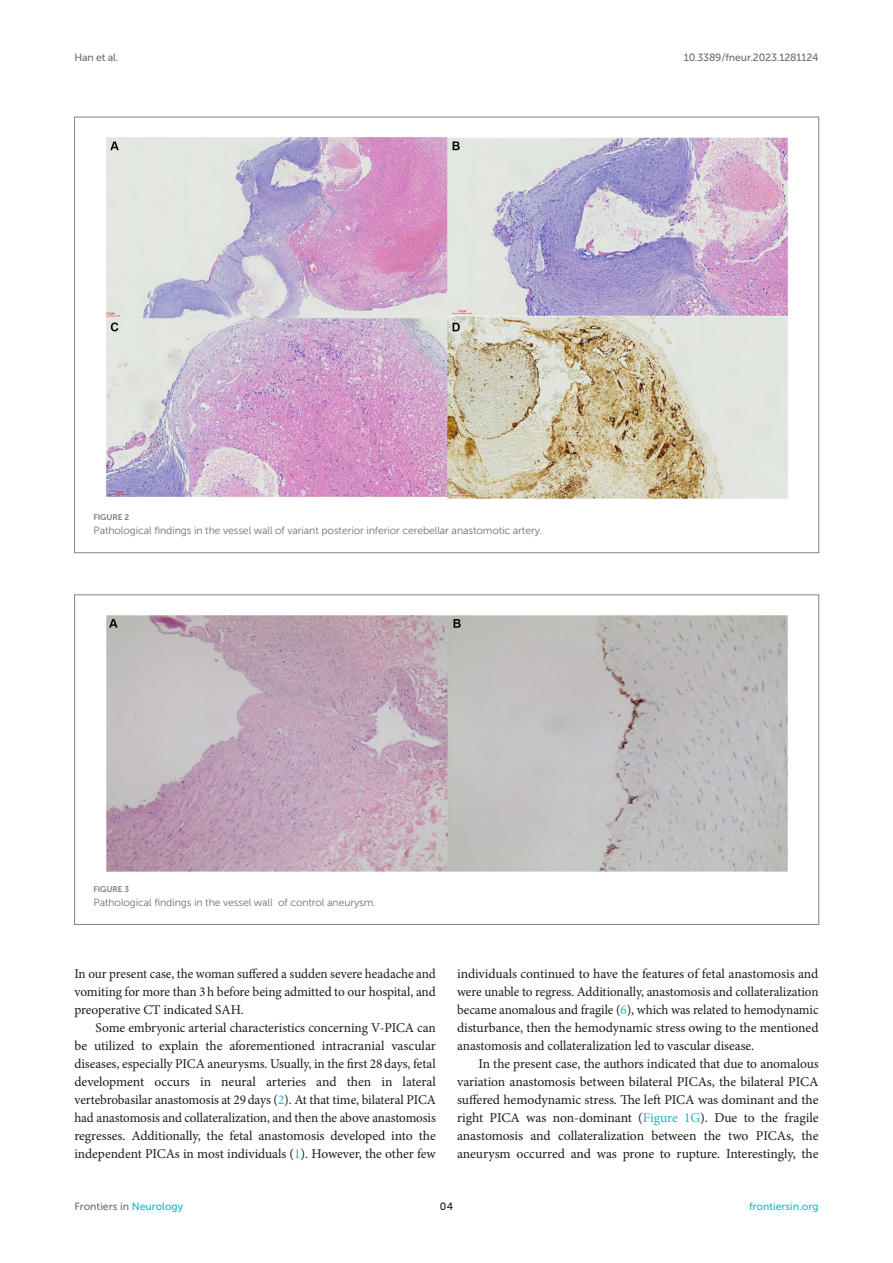
<style>
.page{position:relative;width:893px;height:1263px;background:#fff}
.page>*{position:absolute;margin:0;border:0;box-sizing:border-box;transform-origin:0 0}
.TEXT{font:13.5px/18px "Minion Pro";letter-spacing:-.005em;color:#1b1c1b;text-align:justify}
.TEXT_FLUSH{font:13.5px/18px "Minion Pro";letter-spacing:-.005em;color:#1b1c1b;text-align:justify}
.FIG_LEG{font:10.5px "Museo Sans 300";letter-spacing:-.01em;color:#706f70}
.t1{font:10.5px "Museo Sans 500";letter-spacing:-.015em;color:#706f70}
.t2{font:10.5px "Museo Sans 500";color:#1db5c3}
.t3{font:10.5px "Museo Sans 500";color:#1b1c1b}
.FIG_HD{font:8.25px "Museo Sans 700";letter-spacing:-.01em;color:#7e7f7f}
.s1{color:#1db5c3}
</style>
<div class="page">
<img style="left:106px;top:137px;width:682px;height:363px">
<img style="left:106px;top:615px;width:682px;height:257px">
<p class="t1" style="left:74px;top:51px;width:46px">Han et al.</p>
<p class="t1" style="left:684px;top:51px;width:136px">10.3389/fneur.2023.1281124</p>
<p class="FIG_HD" style="left:94px;top:513px;width:37px">FIGURE 2</p>
<p class="FIG_LEG" style="left:94px;top:524px;width:450px">Pathological findings in the vessel wall of variant posterior inferior cerebellar anastomotic artery.</p>
<p class="FIG_HD" style="left:94px;top:884px;width:37px">FIGURE 3</p>
<p class="FIG_LEG" style="left:94px;top:896px;width:284px">Pathological findings in the vessel wall of control aneurysm.</p>
<p class="TEXT_FLUSH" style="left:74px;top:965px;width:363px">In our present case, the woman suffered a sudden severe headache and vomiting for more than 3h before being admitted to our hospital, and preoperative CT indicated SAH.</p>
<p class="TEXT" style="left:74px;top:1019px;width:363px;text-indent:21px">Some embryonic arterial characteristics concerning V-PICA can be utilized to explain the aforementioned intracranial vascular diseases, especially PICA aneurysms. Usually, in the first 28days, fetal development occurs in neural arteries and then in lateral vertebrobasilar anastomosis at 29days (<span class="s1">2</span>). At that time, bilateral PICA had anastomosis and collateralization, and then the above anastomosis regresses. Additionally, the fetal anastomosis developed into the independent PICAs in most individuals (<span class="s1">1</span>). However, the other few</p>
<p class="TEXT" style="left:457px;top:965px;width:363px">individuals continued to have the features of fetal anastomosis and were unable to regress. Additionally, anastomosis and collateralization became anomalous and fragile (<span class="s1">6</span>), which was related to hemodynamic disturbance, then the hemodynamic stress owing to the mentioned anastomosis and collateralization led to vascular disease.</p>
<p class="TEXT" style="left:457px;top:1055px;width:363px;text-indent:21px">In the present case, the authors indicated that due to anomalous variation anastomosis between bilateral PICAs, the bilateral PICA suffered hemodynamic stress. The left PICA was dominant and the right PICA was non-dominant (<span class="s1">Figure 1G</span>). Due to the fragile anastomosis and collateralization between the two PICAs, the aneurysm occurred and was prone to rupture. Interestingly, the</p>
<p class="t1" style="left:74px;top:1200px;width:110px">Frontiers in <span class="s1">Neurology</span></p>
<p class="t3" style="left:440px;top:1200px;width:15px">04</p>
<p class="t2" style="left:749px;top:1200px;width:71px">frontiersin.org</p>
</div>
